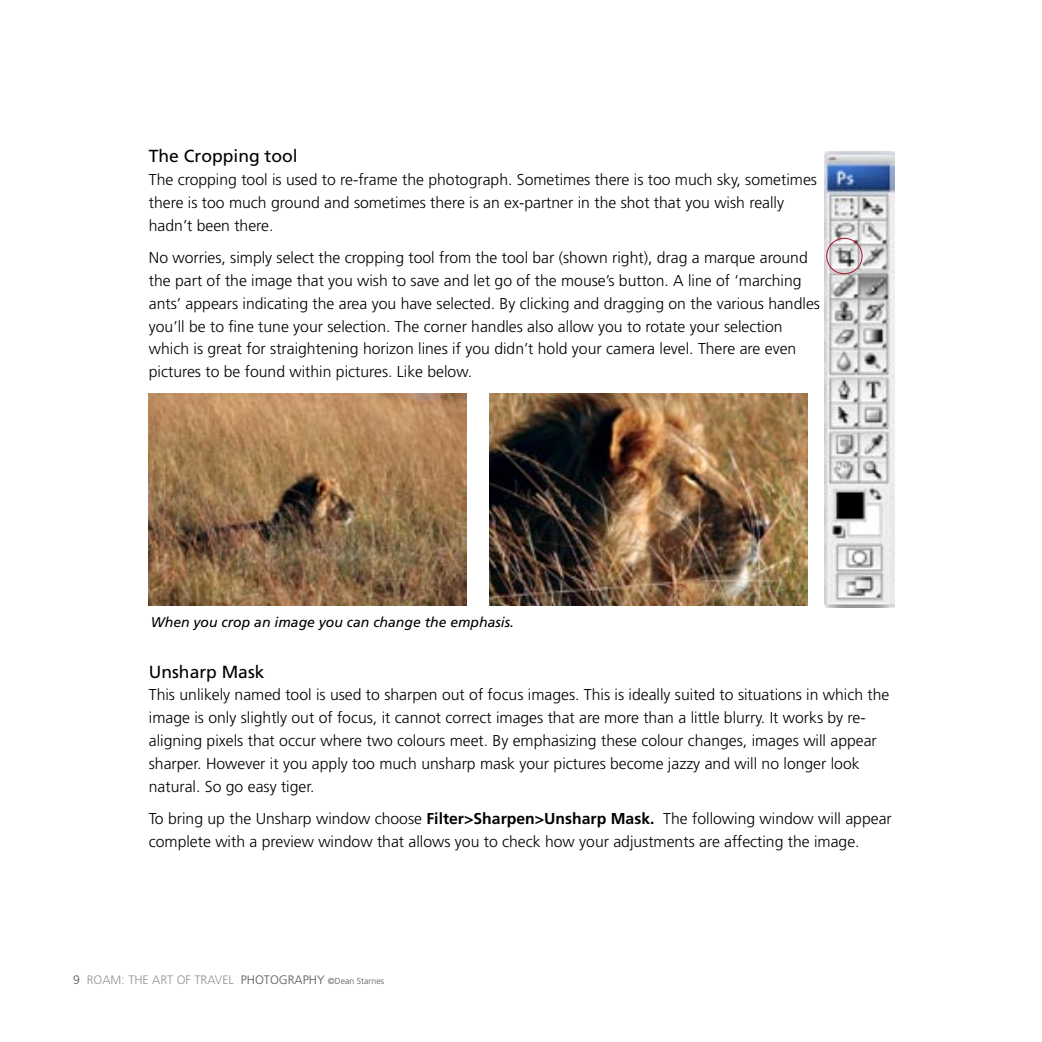
<style>
.page{position:relative;width:1042px;height:1042px;background:#fff}
.page>*{position:absolute;margin:0;border:0;box-sizing:border-box;transform-origin:0 0}
.Bolded_Sub_heading{font:17.5px "Frutiger";color:#000}
.body_text_A{font:300 15.75px/22.8px "Frutiger";color:#000}
.photo_caption_B{font:italic 14px "Frutiger";color:#000}
.t1{font:300 12.25px "Frutiger";color:#939393}
.s1{font-weight:700}
.s2{color:#565656}
.s3{font-size:8.75px;color:#565656}
</style>
<div class="page">
<img style="left:149px;top:393px;width:318px;height:212px">
<img style="left:489px;top:393px;width:318px;height:212px">
<img style="left:824px;top:151px;width:70px;height:456px">
<div style="left:826px;top:238px;width:36px;height:36px;border:1px solid #a9122a;border-radius:50%"></div>
<p class="Bolded_Sub_heading" style="left:149px;top:146px;width:150px">The Cropping tool</p>
<p class="body_text_A" style="left:149px;top:168px;width:670px">The cropping tool is used to re-frame the photograph. Sometimes there is too much sky, sometimes there is too much ground and sometimes there is an ex-partner in the shot that you wish really hadn’t been there.</p>
<p class="body_text_A" style="left:149px;top:247px;width:672px">No worries, simply select the cropping tool from the tool bar (shown right), drag a marque around the part of the image that you wish to save and let go of the mouse’s button. A line of ‘marching ants’ appears indicating the area you have selected. By clicking and dragging on the various handles you’ll be to fine tune your selection. The corner handles also allow you to rotate your selection which is great for straightening horizon lines if you didn’t hold your camera level. There are even pictures to be found within pictures. Like below.</p>
<p class="photo_caption_B" style="left:151px;top:614px;width:365px">When you crop an image you can change the emphasis.</p>
<p class="Bolded_Sub_heading" style="left:149px;top:661px;width:117px">Unsharp Mask</p>
<p class="body_text_A" style="left:149px;top:683px;width:742px">This unlikely named tool is used to sharpen out of focus images. This is ideally suited to situations in which the image is only slightly out of focus, it cannot correct images that are more than a little blurry. It works by re&shy;aligning pixels that occur where two colours meet. By emphasizing these colour changes, images will appear sharper. However it you apply too much unsharp mask your pictures become jazzy and will no longer look natural. So go easy tiger.</p>
<p class="body_text_A" style="left:149px;top:807px;width:744px">To bring up the Unsharp window choose <span class="s1">Filter&gt;Sharpen&gt;Unsharp Mask.</span> The following window will appear complete with a preview window that allows you to check how your adjustments are affecting the image.</p>
<p class="t1" style="left:73px;top:973px;width:312px"><span class="s2">9</span> ROAM: THE ART OF TRAVEL <span class="s2">PHOTOGRAPHY</span> <span class="s3">©Dean Starnes</span></p>
</div>
